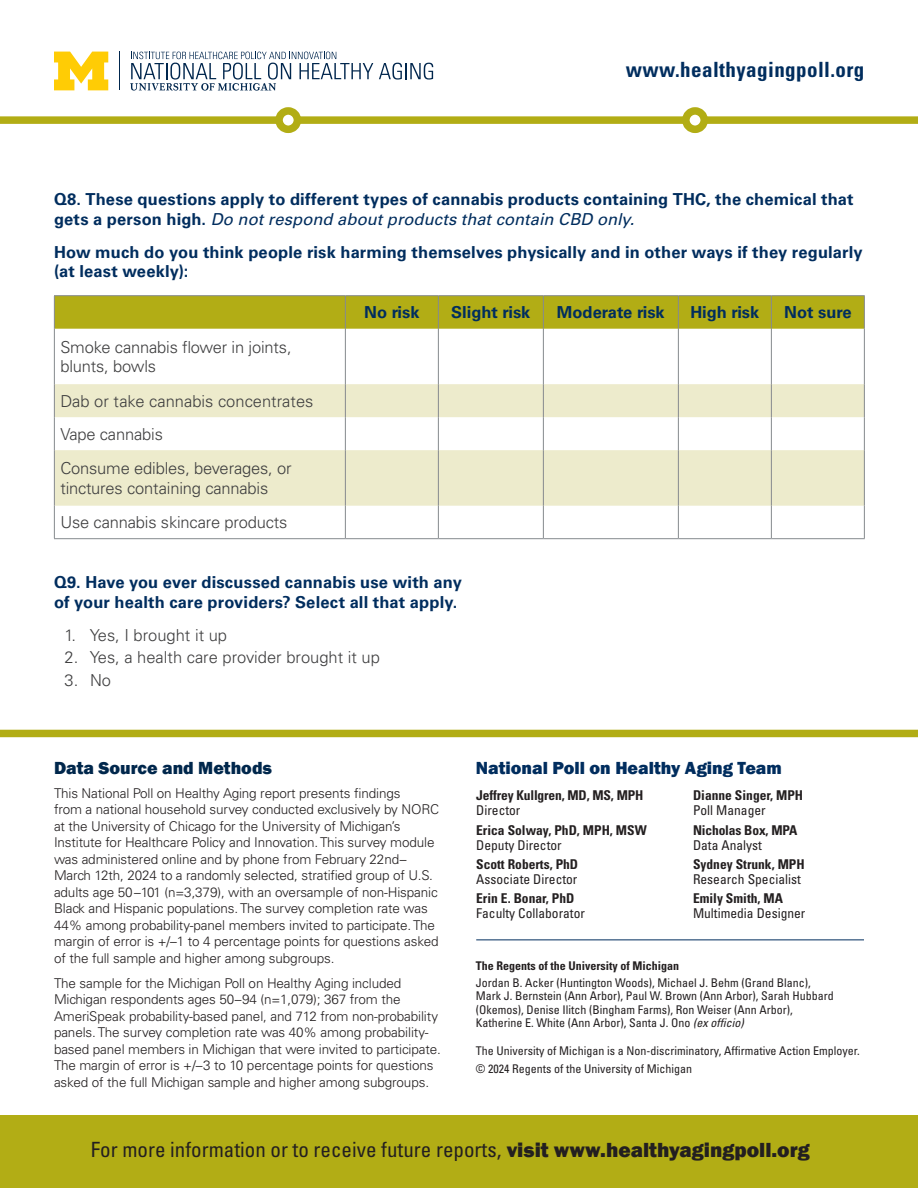
<style>
.page{position:relative;width:918px;height:1188px;background:#fff}
.page>*{position:absolute;margin:0;border:0;box-sizing:border-box;transform-origin:0 0}
.t1{font:condensed 21px "Univers LT Std";color:#231f20}
.t2{font:700 condensed 21px "Univers LT Std";letter-spacing:.02em;color:#002d5e}
.t3{font:800 18px "Franklin Gothic";color:#002d5e}
.t4{font:800 18px "Franklin Gothic";color:#00274c}
.question{font:700 16.5px/19.5px "Univers LT Std";letter-spacing:.01em;color:#002d5e}
.answers2{font:300 16.5px/19.5px "Univers LT Std";letter-spacing:-.01em;color:#3e3e3f}
.answers2-2{font:700 16.5px "Univers LT Std";color:#002d5e}
.t5{font:300 13.5px/16.5px "Univers LT Std";letter-spacing:-.01em;color:#231f20}
.t6{font:700 condensed 13.5px/15px "Univers LT Std";color:#231f20}
.t7{font:condensed 13.5px/15px "Univers LT Std";color:#231f20}
.t8{font:condensed 12px/13.5px "Univers LT Std";color:#231f20}
.t9{font:700 condensed 12px "Univers LT Std";color:#231f20}
.s1{font-weight:400;font-style:italic}
.s2{font-weight:400}
.s3{font-weight:700}
.s4{font-style:italic}
.s5{font-family:"Franklin Gothic";font-weight:800;font-stretch:normal}
</style>
<div class="page">
<div style="left:0;top:116px;width:918px;height:8px;background:#b2ad15"></div>
<div style="left:686px;top:111px;width:18px;height:18px;background:#fff;border-radius:50%"></div>
<div style="left:682px;top:107px;width:26px;height:26px;border:8px solid #b2ad15;border-radius:50%"></div>
<div style="left:279px;top:111px;width:18px;height:18px;background:#fff;border-radius:50%"></div>
<div style="left:275px;top:107px;width:26px;height:26px;border:8px solid #b2ad15;border-radius:50%"></div>
<hr style="left:119px;top:52px;width:1px;height:38px;background:#00264d">
<svg style="left:54px;top:52px;width:54px;height:38px"></svg>
<svg style="left:130px;top:52px;width:243px;height:39px"></svg>
<svg style="left:379px;top:63px;width:54px;height:17px"></svg>
<div style="left:0;top:730px;width:918px;height:7px;background:#b2ad15"></div>
<div style="left:0;top:1115px;width:918px;height:73px;background:#b2ad15"></div>
<hr style="left:476px;top:940px;width:388px;height:1px;background:#002d5e">
<div style="left:55px;top:296px;width:809px;height:33px;background:#b2ad15"></div>
<svg style="left:55px;top:384px;width:809px;height:122px;fill:#edebcc"></svg>
<hr style="left:54px;top:329px;width:1px;height:55px;background:#868a8e">
<hr style="left:54px;top:384px;width:1px;height:33px;background:#868a8e">
<hr style="left:54px;top:417px;width:1px;height:33px;background:#868a8e">
<hr style="left:54px;top:450px;width:1px;height:56px;background:#868a8e">
<hr style="left:54px;top:506px;width:1px;height:32px;background:#868a8e">
<hr style="left:345px;top:329px;width:1px;height:55px;background:#868a8e">
<hr style="left:438px;top:329px;width:1px;height:55px;background:#868a8e">
<hr style="left:543px;top:329px;width:1px;height:55px;background:#868a8e">
<hr style="left:678px;top:329px;width:1px;height:55px;background:#868a8e">
<hr style="left:771px;top:329px;width:1px;height:55px;background:#868a8e">
<hr style="left:864px;top:329px;width:1px;height:55px;background:#868a8e">
<hr style="left:345px;top:384px;width:1px;height:33px;background:#868a8e">
<hr style="left:438px;top:384px;width:1px;height:33px;background:#868a8e">
<hr style="left:543px;top:384px;width:1px;height:33px;background:#868a8e">
<hr style="left:678px;top:384px;width:1px;height:33px;background:#868a8e">
<hr style="left:771px;top:384px;width:1px;height:33px;background:#868a8e">
<hr style="left:864px;top:384px;width:1px;height:33px;background:#868a8e">
<hr style="left:345px;top:417px;width:1px;height:33px;background:#868a8e">
<hr style="left:438px;top:417px;width:1px;height:33px;background:#868a8e">
<hr style="left:543px;top:417px;width:1px;height:33px;background:#868a8e">
<hr style="left:678px;top:417px;width:1px;height:33px;background:#868a8e">
<hr style="left:771px;top:417px;width:1px;height:33px;background:#868a8e">
<hr style="left:864px;top:417px;width:1px;height:33px;background:#868a8e">
<hr style="left:345px;top:450px;width:1px;height:56px;background:#868a8e">
<hr style="left:438px;top:450px;width:1px;height:56px;background:#868a8e">
<hr style="left:543px;top:450px;width:1px;height:56px;background:#868a8e">
<hr style="left:678px;top:450px;width:1px;height:56px;background:#868a8e">
<hr style="left:771px;top:450px;width:1px;height:56px;background:#868a8e">
<hr style="left:864px;top:450px;width:1px;height:56px;background:#868a8e">
<hr style="left:345px;top:506px;width:1px;height:32px;background:#868a8e">
<hr style="left:438px;top:506px;width:1px;height:32px;background:#868a8e">
<hr style="left:543px;top:506px;width:1px;height:32px;background:#868a8e">
<hr style="left:678px;top:506px;width:1px;height:32px;background:#868a8e">
<hr style="left:771px;top:506px;width:1px;height:32px;background:#868a8e">
<hr style="left:864px;top:506px;width:1px;height:32px;background:#868a8e">
<hr style="left:54px;top:295px;width:291px;height:1px;background:#868a8e">
<hr style="left:54px;top:296px;width:1px;height:33px;background:#868a8e">
<hr style="left:345px;top:295px;width:93px;height:1px;background:#868a8e">
<hr style="left:438px;top:295px;width:105px;height:1px;background:#868a8e">
<hr style="left:543px;top:295px;width:135px;height:1px;background:#868a8e">
<hr style="left:678px;top:295px;width:93px;height:1px;background:#868a8e">
<hr style="left:771px;top:295px;width:94px;height:1px;background:#868a8e">
<hr style="left:345px;top:296px;width:1px;height:33px;background:#868a8e">
<hr style="left:438px;top:296px;width:1px;height:33px;background:#868a8e">
<hr style="left:543px;top:296px;width:1px;height:33px;background:#868a8e">
<hr style="left:678px;top:296px;width:1px;height:33px;background:#868a8e">
<hr style="left:771px;top:296px;width:1px;height:33px;background:#868a8e">
<hr style="left:864px;top:296px;width:1px;height:33px;background:#868a8e">
<hr style="left:54px;top:538px;width:291px;height:1px;background:#868a8e">
<hr style="left:345px;top:538px;width:93px;height:1px;background:#868a8e">
<hr style="left:438px;top:538px;width:105px;height:1px;background:#868a8e">
<hr style="left:543px;top:538px;width:135px;height:1px;background:#868a8e">
<hr style="left:678px;top:538px;width:93px;height:1px;background:#868a8e">
<hr style="left:771px;top:538px;width:94px;height:1px;background:#868a8e">
<h1 class="t2" style="left:626px;top:57px;width:240px">www.healthyagingpoll.org</h1>
<p class="question" style="left:54px;top:190px;width:801px">Q8. These questions apply to different types of cannabis products containing THC, the chemical that gets a person high. <span class="s1">Do not respond about products that contain CBD only.</span></p>
<p class="question" style="left:54px;top:242px;width:810px">How much do you think people risk harming themselves physically and in other ways if they regularly (at least weekly):</p>
<p class="answers2-2" style="left:364px;top:303px;width:57px">No risk</p>
<p class="answers2-2" style="left:451px;top:303px;width:81px">Slight risk</p>
<p class="answers2-2" style="left:557px;top:303px;width:109px">Moderate risk</p>
<p class="answers2-2" style="left:690px;top:303px;width:71px">High risk</p>
<p class="answers2-2" style="left:784px;top:303px;width:69px">Not sure</p>
<p class="answers2" style="left:60px;top:337px;width:233px">Smoke cannabis flower in joints, blunts, bowls</p>
<p class="answers2" style="left:60px;top:391px;width:255px">Dab or take cannabis concentrates</p>
<p class="answers2" style="left:60px;top:424px;width:104px">Vape cannabis</p>
<p class="answers2" style="left:60px;top:459px;width:233px">Consume edibles, beverages, or tinctures containing cannabis</p>
<p class="answers2" style="left:60px;top:513px;width:229px">Use cannabis skincare products</p>
<p class="question" style="left:54px;top:572px;width:409px">Q9. Have you ever discussed cannabis use with any of your health care providers? Select all that apply.</p>
<p class="answers2" style="left:64px;top:625px;width:164px">1. Yes, I brought it up</p>
<p class="answers2" style="left:64px;top:648px;width:317px">2. Yes, a health care provider brought it up</p>
<p class="answers2" style="left:64px;top:670px;width:48px">3. No</p>
<p class="t4" style="left:54px;top:757px;width:220px">Data Source and Methods</p>
<p class="t5" style="left:54px;top:785px;width:387px">This National Poll on Healthy Aging report presents findings<br>from a national household survey conducted exclusively by NORC at the University of Chicago for the University of Michigan’s Institute for Healthcare Policy and Innovation. This survey module was administered online and by phone from February 22nd– March 12th, 2024 to a randomly selected, stratified group of U.S. adults age 50–101 (n=3,379), with an oversample of non-Hispanic Black and Hispanic populations. The survey completion rate was 44% among probability-panel members invited to participate. The margin of error is +/–1 to 4 percentage points for questions asked of the full sample and higher among subgroups.</p>
<p class="t5" style="left:54px;top:975px;width:388px">The sample for the Michigan Poll on Healthy Aging included Michigan respondents ages 50–94 (n=1,079); 367 from the AmeriSpeak probability-based panel, and 712 from non-probability panels. The survey completion rate was 40% among probability&shy;based panel members in Michigan that were invited to participate.<br>The margin of error is +/–3 to 10 percentage points for questions asked of the full Michigan sample and higher among subgroups.</p>
<p class="t3" style="left:476px;top:757px;width:307px">National Poll on Healthy Aging Team</p>
<p class="t6" style="left:476px;top:788px;width:169px">Jeffrey Kullgren, MD, MS, MPH<br><span class="s2">Director</span></p>
<p class="t6" style="left:476px;top:822px;width:172px">Erica Solway, PhD, MPH, MSW<br><span class="s2">Deputy Director</span></p>
<p class="t7" style="left:476px;top:857px;width:104px"><span class="s3">Scott Roberts, PhD<br></span>Associate Director</p>
<p class="t7" style="left:476px;top:891px;width:110px"><span class="s3">Erin E. Bonar, PhD<br></span>Faculty Collaborator</p>
<p class="t6" style="left:693px;top:788px;width:112px">Dianne Singer, MPH</p>
<p class="t7" style="left:693px;top:803px;width:74px">Poll Manager</p>
<p class="t6" style="left:693px;top:822px;width:106px">Nicholas Box, MPA</p>
<p class="t7" style="left:693px;top:837px;width:70px">Data Analyst</p>
<p class="t6" style="left:693px;top:857px;width:113px">Sydney Strunk, MPH</p>
<p class="t7" style="left:693px;top:872px;width:109px">Research Specialist</p>
<p class="t6" style="left:693px;top:891px;width:91px">Emily Smith, MA</p>
<p class="t7" style="left:693px;top:906px;width:114px">Multimedia Designer</p>
<p class="t9" style="left:476px;top:958px;width:205px">The Regents of the University of Michigan</p>
<p class="t8" style="left:476px;top:976px;width:359px">Jordan B. Acker (Huntington Woods), Michael J. Behm (Grand Blanc), Mark J. Bernstein (Ann Arbor), Paul W. Brown (Ann Arbor), Sarah Hubbard (Okemos), Denise Ilitch (Bingham Farms), Ron Weiser (Ann Arbor), Katherine E. White (Ann Arbor), Santa J. Ono <span class="s4">(ex officio)</span></p>
<p class="t8" style="left:476px;top:1042px;width:385px;line-height:17.9px">The University of Michigan is a Non-discriminatory, Affirmative Action Employer. © 2024 Regents of the University of Michigan</p>
<p class="t1" style="left:91px;top:1136px;width:720px">For more information or to receive future reports, <span class="s5">visit www.healthyagingpoll.org</span></p>
</div>
